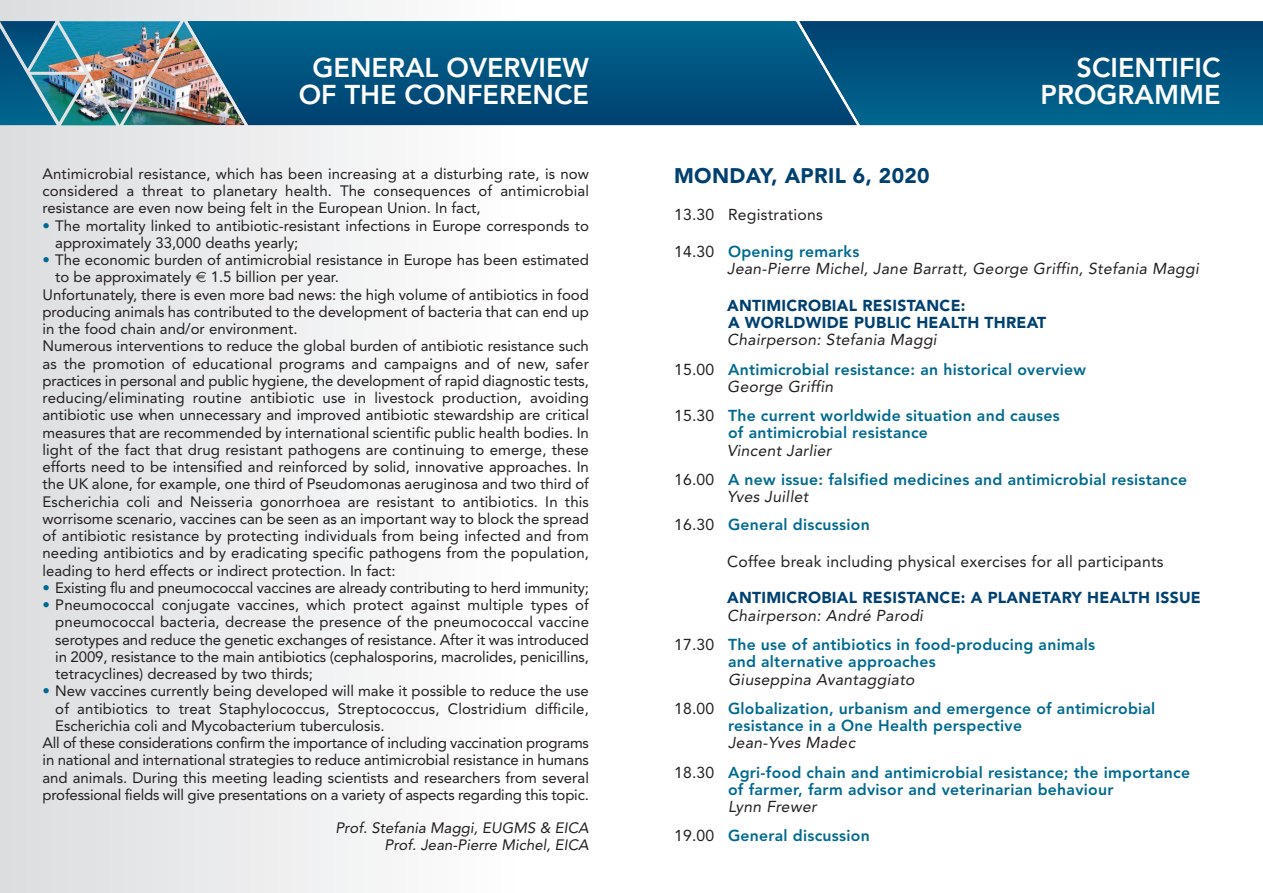
<style>
.page{position:relative;width:1263px;height:893px;background:#fff}
.page>*{position:absolute;margin:0;border:0;box-sizing:border-box;transform-origin:0 0}
.t1{font:800 27px/27px "Avenir";color:#fff;text-align:right}
.t2{font:900 21px "Avenir";letter-spacing:.015em;color:#004071}
.t3{font:800 15.75px/29.2px "Avenir";letter-spacing:.02em;color:#006991}
.t4{font:900 15.75px/17.2px "Avenir";letter-spacing:.02em;color:#004071}
.t5{font:italic 15.75px/17.2px "Avenir";letter-spacing:.02em;color:#231f20}
.t6{font:15.75px "Avenir";letter-spacing:.015em;color:#231f20}
.t7{font:15px/17.2px "Avenir";color:#231f20}
.t8{font:italic 15px/17.2px "Avenir";letter-spacing:.005em;color:#231f20;text-align:right}
.s1{color:#006991}
.s2{font-style:normal}
.s3{font-weight:800;font-style:normal;color:#006991}
.s4{font-weight:400;font-style:italic;color:#231f20}
.s5{font-weight:400;color:#231f20}
</style>
<div class="page">
<div style="left:0;top:0;width:519px;height:893px;background:linear-gradient(to right,#dcdddf,#fefefe)"></div>
<svg style="left:244px;top:21px;width:555px;height:104px;background:#005480"></svg>
<img style="left:57px;top:21px;width:187px;height:104px">
<svg style="left:799px;top:21px;width:464px;height:104px;background:#01537f"></svg>
<svg style="left:0;top:21px;width:57px;height:104px;background:#1d6e90"></svg>
<svg style="left:196px;top:272px;width:10px;height:11px"></svg>
<h1 class="t1" style="left:299px;top:56px;width:292px;text-align:center">GENERAL OVERVIEW<br>OF THE CONFERENCE</h1>
<p class="t7" style="left:43px;top:166px;width:548px;text-align:justify">Antimicrobial resistance, which has been increasing at a disturbing rate, is now considered a threat to planetary health. The consequences of antimicrobial resistance are even now being felt in the European Union. In fact,</p>
<p class="t7" style="left:55px;top:218px;width:535px;text-indent:-13px"><span class="s1">•</span> The mortality linked to antibiotic-resistant infections in Europe corresponds to approximately 33,000 deaths yearly;</p>
<p class="t7" style="left:55px;top:253px;width:535px;text-indent:-13px"><span class="s1">•</span> The economic burden of antimicrobial resistance in Europe has been estimated to be approximately</p>
<p class="t7" style="left:43px;top:270px;width:548px;text-indent:168px">1.5 billion per year.<br>Unfortunately, there is even more bad news: the high volume of antibiotics in food producing animals has contributed to the development of bacteria that can end up in the food chain and/or environment.<br>Numerous interventions to reduce the global burden of antibiotic resistance such as the promotion of educational programs and campaigns and of new, safer practices in personal and public hygiene, the development of rapid diagnostic tests, reducing/eliminating routine antibiotic use in livestock production, avoiding antibiotic use when unnecessary and improved antibiotic stewardship are critical measures that are recommended by international scientific public health bodies. In light of the fact that drug resistant pathogens are continuing to emerge, these efforts need to be intensified and reinforced by solid, innovative approaches. In the UK alone, for example, one third of Pseudomonas aeruginosa and two third of Escherichia coli and Neisseria gonorrhoea are resistant to antibiotics. In this worrisome scenario, vaccines can be seen as an important way to block the spread of antibiotic resistance by protecting individuals from being infected and from needing antibiotics and by eradicating specific pathogens from the population, leading to herd effects or indirect protection. In fact:</p>
<p class="t7" style="left:43px;top:580px;width:548px"><span class="s1">•</span> Existing flu and pneumococcal vaccines are already contributing to herd immunity;</p>
<p class="t7" style="left:55px;top:598px;width:535px;text-align:justify;text-indent:-13px"><span class="s1">•</span> Pneumococcal conjugate vaccines, which protect against multiple types of pneumococcal bacteria, decrease the presence of the pneumococcal vaccine serotypes and reduce the genetic exchanges of resistance. After it was introduced in 2009, resistance to the main antibiotics (cephalosporins, macrolides, penicillins, tetracyclines) decreased by two thirds;</p>
<p class="t7" style="left:43px;top:684px;width:548px"><span class="s1">•</span> New vaccines currently being developed will make it possible to reduce the use</p>
<p class="t7" style="left:55px;top:701px;width:535px">of antibiotics to treat Staphylococcus, Streptococcus, Clostridium difficile,</p>
<p class="t7" style="left:55px;top:718px;width:331px">Escherichia coli and Mycobacterium tuberculosis.</p>
<p class="t7" style="left:43px;top:736px;width:548px">All of these considerations confirm the importance of including vaccination programs</p>
<p class="t7" style="left:43px;top:753px;width:548px">in national and international strategies to reduce antimicrobial resistance in humans</p>
<p class="t7" style="left:43px;top:770px;width:548px">and animals. During this meeting leading scientists and researchers from several</p>
<p class="t7" style="left:43px;top:787px;width:548px">professional fields will give presentations on a variety of aspects regarding this topic.</p>
<p class="t8" style="left:335px;top:820px;width:255px">Prof. Stefania Maggi, EUGMS &amp; EICA<br>Prof. Jean-Pierre Michel, EICA</p>
<h1 class="t1" style="left:1040px;top:56px;width:181px">SCIENTIFIC<br>PROGRAMME</h1>
<h2 class="t2" style="left:674px;top:168px;width:257px">MONDAY, APRIL 6, 2020</h2>
<p class="t6" style="left:674px;top:208px;width:150px">13.30 Registrations</p>
<p class="t5" style="left:727px;top:244px;width:473px;text-indent:-53px"><span class="s2">14.30</span> <span class="s3">Opening remarks<br></span>Jean-Pierre Michel, Jane Barratt, George Griffin, Stefania Maggi</p>
<p class="t4" style="left:727px;top:298px;width:321px">ANTIMICROBIAL RESISTANCE:<br>A WORLDWIDE PUBLIC HEALTH THREAT</p>
<p class="t3" style="left:674px;top:327px;width:413px;text-indent:53px"><span class="s4">Chairperson: Stefania Maggi<br></span><span class="s5">15.00</span> Antimicrobial resistance: an historical overview</p>
<p class="t3" style="left:674px;top:373px;width:387px;text-indent:53px"><span class="s4">George Griffin<br></span><span class="s5">15.30</span> The current worldwide situation and causes</p>
<p class="t3" style="left:728px;top:420px;width:201px">of antimicrobial resistance</p>
<p class="t3" style="left:674px;top:437px;width:515px;text-indent:53px"><span class="s4">Vincent Jarlier<br></span><span class="s5">16.00</span> A new issue: falsified medicines and antimicrobial resistance</p>
<p class="t3" style="left:674px;top:484px;width:197px;line-height:27.8px;text-align:center"><span class="s4">Yves Juillet<br></span><span class="s5">16.30</span> General discussion</p>
<p class="t6" style="left:727px;top:555px;width:438px">Coffee break including physical exercises for all participants</p>
<p class="t4" style="left:727px;top:591px;width:475px">ANTIMICROBIAL RESISTANCE: A PLANETARY HEALTH ISSUE</p>
<p class="t3" style="left:674px;top:602px;width:423px;text-indent:53px"><span class="s4">Chairperson: André Parodi<br></span><span class="s5">17.30</span> The use of antibiotics in food-producing animals</p>
<p class="t3" style="left:728px;top:648px;width:209px">and alternative approaches</p>
<p class="t3" style="left:674px;top:666px;width:483px;text-indent:54px"><span class="s4">Giuseppina Avantaggiato<br></span><span class="s5">18.00</span> Globalization, urbanism and emergence of antimicrobial</p>
<p class="t3" style="left:728px;top:712px;width:296px">resistance in a One Health perspective</p>
<p class="t3" style="left:674px;top:729px;width:517px;text-indent:54px"><span class="s4">Jean-Yves Madec<br></span><span class="s5">18.30</span> Agri-food chain and antimicrobial resistance; the importance</p>
<p class="t3" style="left:728px;top:776px;width:387px">of farmer, farm advisor and veterinarian behaviour</p>
<p class="t3" style="left:674px;top:793px;width:197px;text-align:center"><span class="s4">Lynn Frewer<br></span><span class="s5">19.00</span> General discussion</p>
</div>
